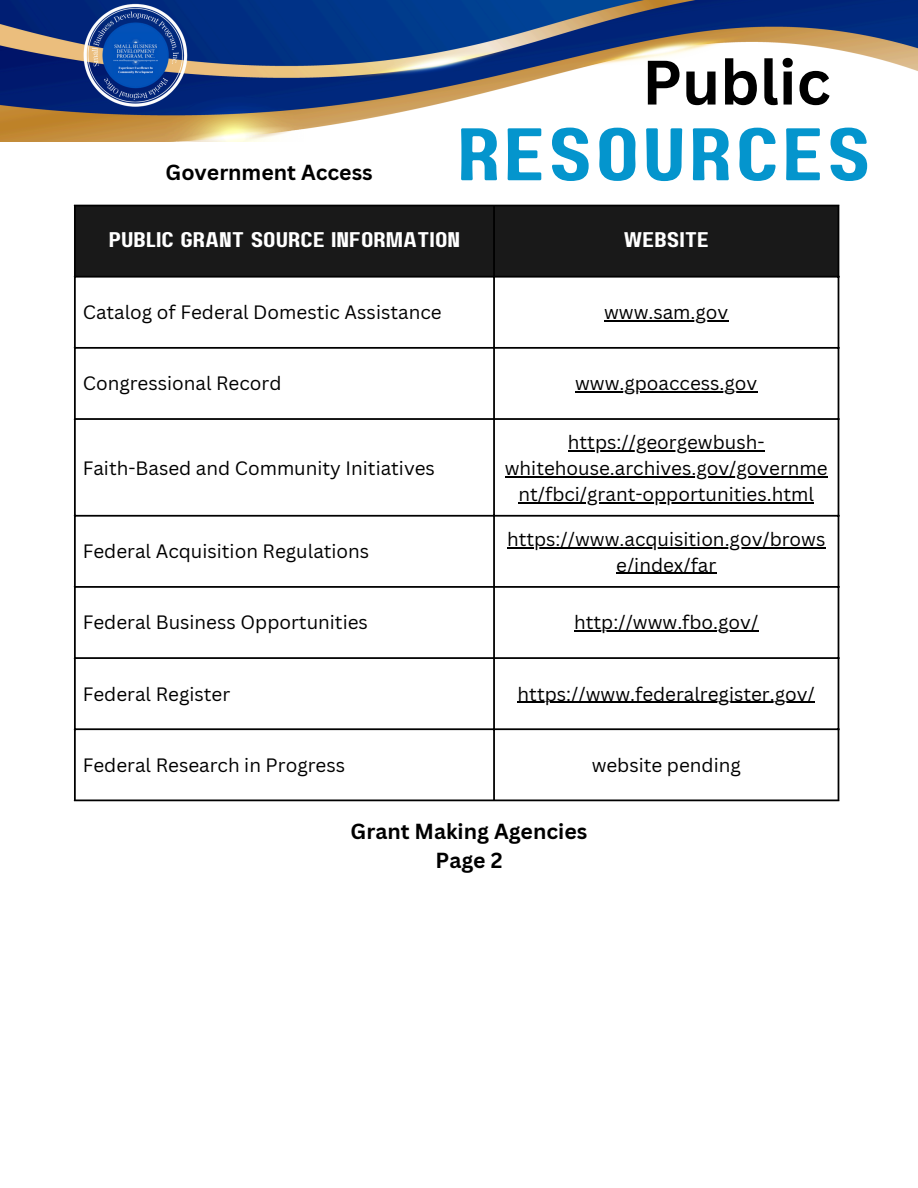
<style>
.page{position:relative;width:918px;height:1188px;background:#fff}
.page>*{position:absolute;margin:0;border:0;box-sizing:border-box;transform-origin:0 0}
.t1{font:74.25px "Paalalabas Display Wide BETA";letter-spacing:.045em;color:#0495cd}
.t2{font:700 61.2px "Canva Sans";color:#000}
.t3{font:700 21.15px "Canva Sans";color:#000}
.t4{font:21.15px "Paalalabas Display Wide BETA";color:#fff}
.t5{font:18.9px/25.8px "Canva Sans";color:#000;text-align:center}
</style>
<div class="page">
<img style="left:0;top:0;width:918px;height:142px">
<img style="left:74px;top:0;width:117px;height:117px">
<div style="left:76px;top:206px;width:762px;height:70px;background:#191919"></div>
<hr style="left:604px;top:320px;width:124px;height:1px;background:#000">
<hr style="left:575px;top:391px;width:182px;height:2px;background:#000">
<hr style="left:568px;top:450px;width:197px;height:1px;background:#000">
<hr style="left:505px;top:476px;width:323px;height:1px;background:#000">
<hr style="left:518px;top:502px;width:296px;height:1px;background:#000">
<hr style="left:507px;top:547px;width:319px;height:1px;background:#000">
<hr style="left:616px;top:573px;width:100px;height:1px;background:#000">
<hr style="left:574px;top:631px;width:184px;height:1px;background:#000">
<hr style="left:518px;top:702px;width:297px;height:1px;background:#000">
<hr style="left:74px;top:206px;width:2px;height:594px;background:#000">
<hr style="left:493px;top:206px;width:2px;height:594px;background:#000">
<hr style="left:838px;top:206px;width:1px;height:594px;background:#000">
<hr style="left:74px;top:205px;width:765px;height:1px;background:#000">
<hr style="left:74px;top:276px;width:765px;height:2px;background:#000">
<hr style="left:74px;top:347px;width:765px;height:2px;background:#000">
<hr style="left:74px;top:418px;width:765px;height:2px;background:#000">
<hr style="left:74px;top:515px;width:765px;height:2px;background:#000">
<hr style="left:74px;top:586px;width:765px;height:2px;background:#000">
<hr style="left:74px;top:657px;width:765px;height:2px;background:#000">
<hr style="left:74px;top:728px;width:765px;height:2px;background:#000">
<hr style="left:74px;top:800px;width:765px;height:1px;background:#000">
<p class="t3" style="left:166px;top:158px;width:209px">Government Access</p>
<p class="t2" style="left:642px;top:39px;width:190px">Public</p>
<p class="t1" style="left:457px;top:124px;width:415px">RESOURCES</p>
<p class="t4" style="left:109px;top:231px;width:353px">PUBLIC GRANT SOURCE INFORMATION</p>
<p class="t4" style="left:623px;top:231px;width:87px">WEBSITE</p>
<h2 class="t5" style="left:83px;top:299px;width:360px">Catalog of Federal Domestic Assistance</h2>
<h1 class="t5" style="left:604px;top:299px;width:126px">www.sam.gov</h1>
<p class="t5" style="left:83px;top:370px;width:200px">Congressional Record</p>
<p class="t5" style="left:575px;top:370px;width:184px">www.gpoaccess.gov</p>
<p class="t5" style="left:83px;top:455px;width:354px">Faith-Based and Community Initiatives</p>
<p class="t5" style="left:83px;top:538px;width:288px">Federal Acquisition Regulations</p>
<p class="t5" style="left:568px;top:429px;width:198px">https://georgewbush-</p>
<p class="t5" style="left:505px;top:455px;width:324px">whitehouse.archives.gov/governme</p>
<p class="t5" style="left:518px;top:481px;width:297px">nt/fbci/grant-opportunities.html</p>
<p class="t5" style="left:507px;top:526px;width:320px">https://www.acquisition.gov/brows e/index/far</p>
<p class="t5" style="left:83px;top:609px;width:287px">Federal Business Opportunities</p>
<p class="t5" style="left:574px;top:609px;width:186px">http://www.fbo.gov/</p>
<p class="t5" style="left:83px;top:680px;width:149px">Federal Register</p>
<p class="t5" style="left:518px;top:680px;width:299px">https://www.federalregister.gov/</p>
<p class="t5" style="left:83px;top:752px;width:264px">Federal Research in Progress</p>
<p class="t5" style="left:592px;top:752px;width:151px">website pending</p>
<p class="t3" style="left:351px;top:817px;width:238px">Grant Making Agencies</p>
<p class="t3" style="left:436px;top:845px;width:68px">Page 2</p>
</div>
